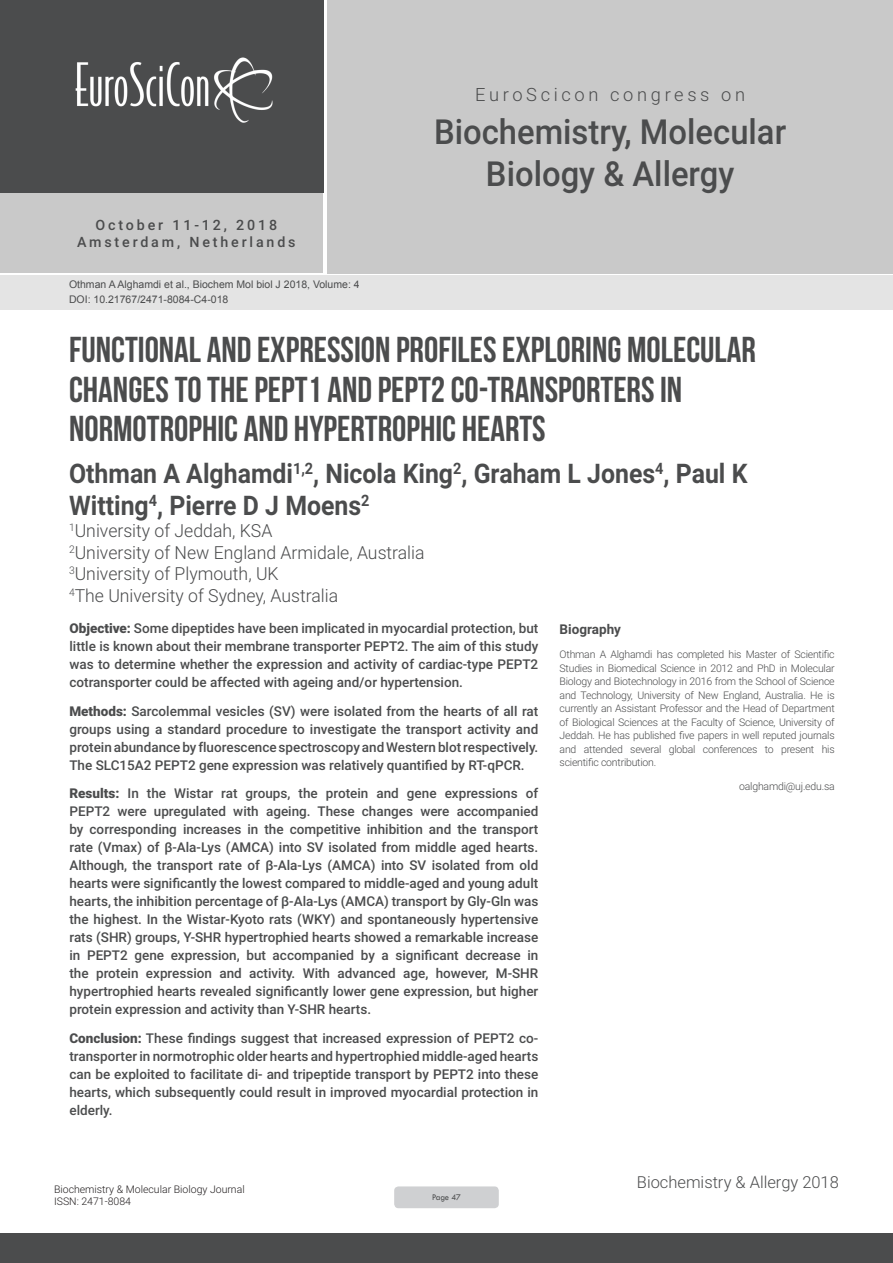
<style>
.page{position:relative;width:893px;height:1263px;background:#fff}
.page>*{position:absolute;margin:0;border:0;box-sizing:border-box;transform-origin:0 0}
.t1{font:36px/39.6px "Bebas Neue";color:#4b4c4d}
.t2{font:500 34.5px/41.4px "Roboto";color:#4b4c4d;text-align:center;scale:.95 1}
.t3{font:700 27px/32.4px "Roboto";color:#4b4c4d;scale:.92 1}
.t4{font:300 18.3px "Roboto";letter-spacing:.2em;color:#4b4c4d}
.t5{font:300 18px "Roboto";color:#4b4c4d}
.t6{font:300 16.5px "Roboto";color:#4b4c4d}
.t7{font:500 14.25px/17.1px "Roboto";letter-spacing:.2em;color:#4b4c4d;text-align:center}
.Abstract{font:500 13.5px/18px "Roboto";color:#4b4c4d;text-align:justify}
.Abstract-2{font:700 13.5px "Roboto";color:#4b4c4d}
.Biography{font:300 10.5px/13.5px "Roboto";letter-spacing:-.02em;color:#4b4c4d;text-align:justify}
.t8{font:10.5px "Arial";color:#4b4c4d}
.t9{font:300 10.5px/12.6px "Roboto";color:#231f20}
.t10{font:9px "Tw Cen";letter-spacing:-.02em;color:#4b4c4d;scale:.95 1}
.s1{font-weight:900}
</style>
<div class="page">
<div style="left:0;top:0;width:323px;height:193px;background:#4b4c4d"></div>
<div style="left:0;top:193px;width:322px;height:80px;background:#c9c9c9"></div>
<div style="left:327px;top:0;width:566px;height:273px;background:#c9c9c9"></div>
<img style="left:75px;top:57px;width:198px;height:66px">
<div style="left:0;top:1233px;width:893px;height:30px;background:#4b4c4d"></div>
<div style="left:1px;top:275px;width:892px;height:35px;background:#e4e4e4"></div>
<div style="left:394px;top:1186px;width:105px;height:22px;background:#cfd0d2;border-radius:4px"></div>
<p class="t7" style="left:77px;top:216px;width:220px">October 11-12, 2018<br>Amsterdam, Netherlands</p>
<p class="t8" style="left:69px;top:278px;width:292px">Othman A Alghamdi et al., Biochem Mol biol J 2018, Volume: 4</p>
<p class="t8" style="left:69px;top:292px;width:161px">DOI: 10.21767/2471-8084-C4-018</p>
<h3 class="t4" style="left:475px;top:82px;width:271px">EuroScicon congress on</h3>
<h2 class="t2" style="left:434px;top:110px;width:372px">Biochemistry, Molecular<br>Biology &amp; Allergy</h2>
<p class="t1" style="left:69px;top:329px;width:688px">FUNCTIONAL AND EXPRESSION PROFILES EXPLORING MOLECULAR<br>CHANGES TO THE PEPT1 AND PEPT2 CO-TRANSPORTERS IN<br>NORMOTROPHIC AND HYPERTROPHIC HEARTS</p>
<p class="t3" style="left:69px;top:456px;width:739px">Othman A Alghamdi<sup>1,2</sup>, Nicola King<sup>2</sup>, Graham L Jones<sup>4</sup>, Paul K<br>Witting<sup>4</sup>, Pierre D J Moens<sup>2</sup></p>
<p class="t5" style="left:69px;top:518px;width:205px"><sup>1</sup>University of Jeddah, KSA</p>
<p class="t5" style="left:69px;top:539px;width:357px"><sup>2</sup>University of New England Armidale, Australia</p>
<p class="t5" style="left:69px;top:561px;width:211px"><sup>3</sup>University of Plymouth, UK</p>
<p class="t5" style="left:69px;top:583px;width:271px"><sup>4</sup>The University of Sydney, Australia</p>
<p class="Abstract" style="left:69px;top:619px;width:470px"><span class="s1">Objective:</span> Some dipeptides have been implicated in myocardial protection, but little is known about their membrane transporter PEPT2. The aim of this study was to determine whether the expression and activity of cardiac-type PEPT2 cotransporter could be affected with ageing and/or hypertension.</p>
<p class="Abstract" style="left:69px;top:701px;width:470px"><span class="s1">Methods:</span> Sarcolemmal vesicles (SV) were isolated from the hearts of all rat groups using a standard procedure to investigate the transport activity and protein abundance by fluorescence spectroscopy and Western blot respectively.<br>The SLC15A2 PEPT2 gene expression was relatively quantified by RT-qPCR.</p>
<p class="Abstract" style="left:69px;top:784px;width:470px"><span class="s1">Results:</span> In the Wistar rat groups, the protein and gene expressions of PEPT2 were upregulated with ageing. These changes were accompanied by corresponding increases in the competitive inhibition and the transport rate (Vmax) of β-Ala-Lys (AMCA) into SV isolated from middle aged hearts.<br>Although, the transport rate of β-Ala-Lys (AMCA) into SV isolated from old hearts were significantly the lowest compared to middle-aged and young adult hearts, the inhibition percentage of β-Ala-Lys (AMCA) transport by Gly-Gln was the highest. In the Wistar-Kyoto rats (WKY) and spontaneously hypertensive rats (SHR) groups, Y-SHR hypertrophied hearts showed a remarkable increase in PEPT2 gene expression, but accompanied by a significant decrease in the protein expression and activity. With advanced age, however, M-SHR hypertrophied hearts revealed significantly lower gene expression, but higher protein expression and activity than Y-SHR hearts.</p>
<p class="Abstract" style="left:69px;top:1029px;width:470px"><span class="s1">Conclusion:</span> These findings suggest that increased expression of PEPT2 co&shy;transporter in normotrophic older hearts and hypertrophied middle-aged hearts can be exploited to facilitate di- and tripeptide transport by PEPT2 into these hearts, which subsequently could result in improved myocardial protection in elderly.</p>
<p class="Abstract-2" style="left:560px;top:620px;width:63px">Biography</p>
<p class="Biography" style="left:560px;top:647px;width:277px">Othman A Alghamdi has completed his Master of Scientific Studies in Biomedical Science in 2012 and PhD in Molecular Biology and Biotechnology in 2016 from the School of Science and Technology, University of New England, Australia. He is currently an Assistant Professor and the Head of Department of Biological Sciences at the Faculty of Science, University of Jeddah. He has published five papers in well reputed journals and attended several global conferences to present his scientific contribution.</p>
<p class="Biography" style="left:739px;top:779px;width:97px">oalghamdi@uj.edu.sa</p>
<p class="t9" style="left:54px;top:1182px;width:192px">Biochemistry &amp; Molecular Biology Journal<br>ISSN: 2471-8084</p>
<p class="t10" style="left:432px;top:1192px;width:32px">Page 47</p>
<p class="t6" style="left:637px;top:1170px;width:204px">Biochemistry &amp; Allergy 2018</p>
</div>
